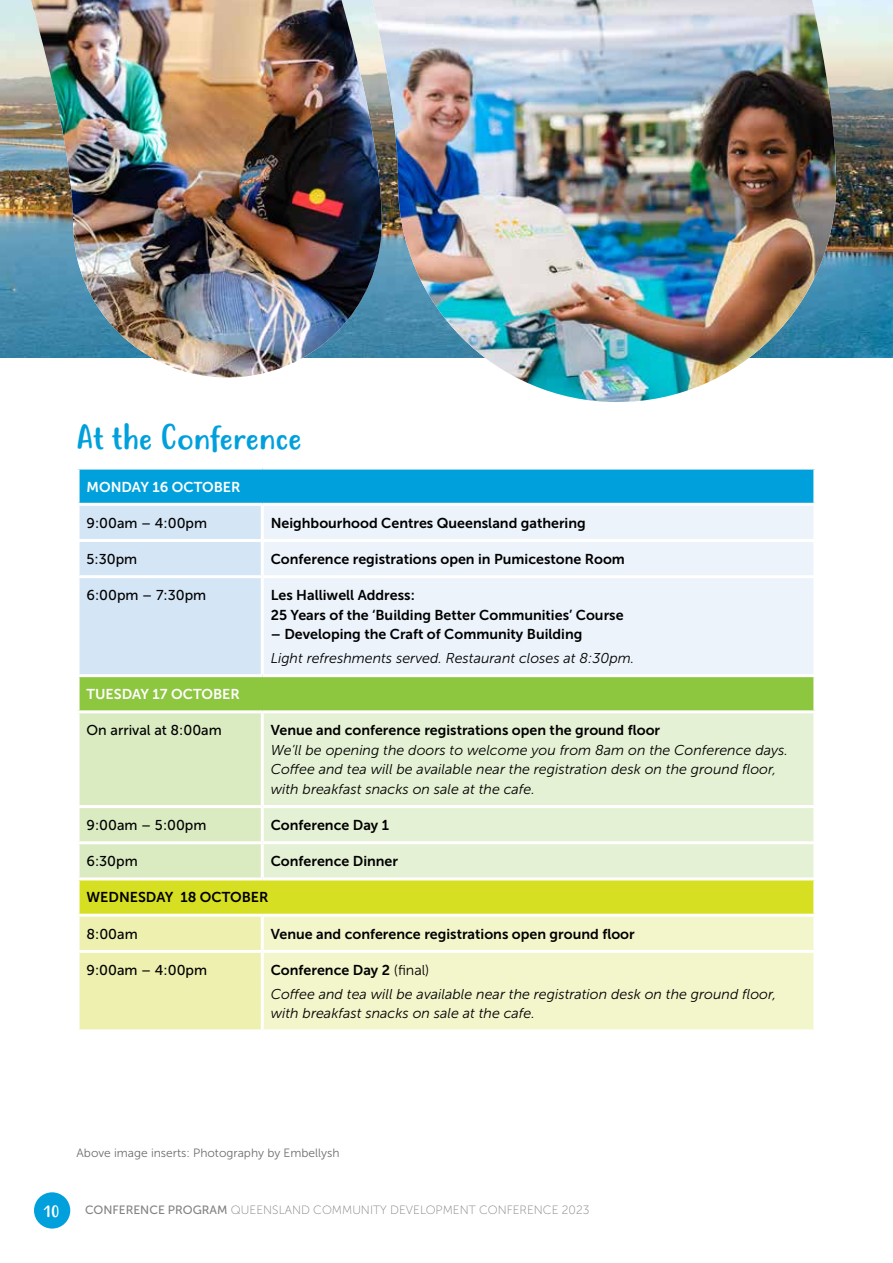
<style>
.page{position:relative;width:893px;height:1263px;background:#fff}
.page>*{position:absolute;margin:0;border:0;box-sizing:border-box;transform-origin:0 0}
.Heading{font:33px "Justtellmewhat";color:#00a0dc}
.t1{font:16.5px "Justtellmewhat";color:#fff}
.body{font:italic 14.25px/19.5px "Museo Sans 300";color:#000}
.body-2{font:14.25px/19.5px "Museo Sans 700";color:#000}
.body-3{font:14.25px "Museo Sans 500";color:#000}
.body-4{font:14.25px "Museo Sans 700";color:#fff}
.t2{font:12px "Museo Sans 100";color:#808285}
.body-5{font:12px "Museo Sans 300";color:#6d6e71}
.s1{font-family:"Museo Sans 700";font-style:normal}
.s2{font-family:"Museo Sans 300"}
.s3{font-family:"Museo Sans 500"}
</style>
<div class="page">
<img style="left:836px;top:0;width:57px;height:357px">
<img style="left:382px;top:0;width:454px;height:402px">
<img style="left:0;top:0;width:31px;height:358px">
<img style="left:31px;top:0;width:351px;height:377px">
<div style="left:78px;top:468px;width:737px;height:36px;background:#00a0dc"></div>
<div style="left:80px;top:506px;width:181px;height:168px;background:#d4e5f6"></div>
<div style="left:264px;top:506px;width:549px;height:168px;background:#ecf3fb"></div>
<div style="left:78px;top:676px;width:737px;height:36px;background:#8dc63f"></div>
<div style="left:80px;top:713px;width:181px;height:164px;background:#daebc1"></div>
<div style="left:264px;top:713px;width:549px;height:164px;background:#e5f1d4"></div>
<div style="left:78px;top:879px;width:737px;height:36px;background:#d7df23"></div>
<div style="left:80px;top:917px;width:181px;height:112px;background:#edf0ae"></div>
<div style="left:264px;top:917px;width:549px;height:112px;background:#f3f5cb"></div>
<hr style="left:77px;top:467px;width:185px;height:3px;background:#fff">
<hr style="left:77px;top:470px;width:3px;height:33px;background:#fff">
<hr style="left:262px;top:467px;width:554px;height:3px;background:#fff">
<hr style="left:813px;top:470px;width:3px;height:33px;background:#fff">
<hr style="left:77px;top:503px;width:185px;height:3px;background:#fff">
<hr style="left:262px;top:503px;width:554px;height:3px;background:#fff">
<hr style="left:77px;top:539px;width:185px;height:3px;background:#fff">
<hr style="left:262px;top:539px;width:554px;height:3px;background:#fff">
<hr style="left:77px;top:575px;width:185px;height:3px;background:#fff">
<hr style="left:262px;top:575px;width:554px;height:3px;background:#fff">
<hr style="left:77px;top:674px;width:185px;height:3px;background:#fff">
<hr style="left:77px;top:677px;width:3px;height:33px;background:#fff">
<hr style="left:262px;top:674px;width:554px;height:3px;background:#fff">
<hr style="left:813px;top:677px;width:3px;height:33px;background:#fff">
<hr style="left:77px;top:805px;width:185px;height:3px;background:#fff">
<hr style="left:262px;top:805px;width:554px;height:3px;background:#fff">
<hr style="left:77px;top:841px;width:185px;height:3px;background:#fff">
<hr style="left:262px;top:841px;width:554px;height:3px;background:#fff">
<hr style="left:77px;top:877px;width:185px;height:3px;background:#fff">
<hr style="left:77px;top:880px;width:3px;height:34px;background:#fff">
<hr style="left:77px;top:914px;width:185px;height:3px;background:#fff">
<hr style="left:77px;top:950px;width:185px;height:3px;background:#fff">
<hr style="left:262px;top:877px;width:554px;height:3px;background:#fff">
<hr style="left:262px;top:914px;width:554px;height:3px;background:#fff">
<hr style="left:262px;top:950px;width:554px;height:3px;background:#fff">
<hr style="left:813px;top:880px;width:3px;height:34px;background:#fff">
<hr style="left:262px;top:710px;width:554px;height:3px;background:#fff">
<hr style="left:77px;top:710px;width:185px;height:3px;background:#fff">
<div style="left:34px;top:1192px;width:36px;height:36px;background:#00a0dc;border-radius:50%"></div>
<p class="Heading" style="left:77px;top:417px;width:227px">At the Conference</p>
<p class="body-4" style="left:87px;top:479px;width:155px">MONDAY 16 OCTOBER</p>
<p class="body-3" style="left:87px;top:515px;width:122px">9:00am – 4:00pm</p>
<p class="body-2" style="left:271px;top:513px;width:316px">Neighbourhood Centres Queensland gathering</p>
<p class="body-3" style="left:87px;top:551px;width:52px">5:30pm</p>
<p class="body-2" style="left:271px;top:549px;width:356px">Conference registrations open in Pumicestone Room</p>
<p class="body-3" style="left:87px;top:587px;width:121px">6:00pm – 7:30pm</p>
<p class="body-2" style="left:271px;top:585px;width:354px">Les Halliwell Address:<br>25 Years of the ‘Building Better Communities’ Course</p>
<p class="body-2" style="left:271px;top:624px;width:313px">– Developing the Craft of Community Building</p>
<p class="body" style="left:271px;top:648px;width:365px">Light refreshments served. Restaurant closes at 8:30pm.</p>
<p class="body-4" style="left:87px;top:686px;width:155px">TUESDAY 17 OCTOBER</p>
<p class="body-3" style="left:87px;top:723px;width:137px">On arrival at 8:00am</p>
<p class="body" style="left:271px;top:721px;width:519px"><span class="s1">Venue and conference registrations open the ground floor<br></span>We’ll be opening the doors to welcome you from 8am on the Conference days.<br>Coffee and tea will be available near the registration desk on the ground floor, with breakfast snacks on sale at the cafe.</p>
<p class="body-3" style="left:87px;top:817px;width:122px">9:00am – 5:00pm</p>
<p class="body-2" style="left:271px;top:815px;width:120px">Conference Day 1</p>
<p class="body-3" style="left:87px;top:853px;width:53px">6:30pm</p>
<p class="body-2" style="left:271px;top:851px;width:129px">Conference Dinner</p>
<p class="body-2" style="left:87px;top:888px;width:184px">WEDNESDAY 18 OCTOBER</p>
<p class="body-3" style="left:87px;top:926px;width:53px">8:00am</p>
<p class="body-2" style="left:271px;top:924px;width:365px">Venue and conference registrations open ground floor</p>
<p class="body-3" style="left:87px;top:962px;width:122px">9:00am – 4:00pm</p>
<p class="body-2" style="left:271px;top:960px;width:160px">Conference Day 2 <span class="s2">(final)</span></p>
<p class="body" style="left:271px;top:984px;width:507px">Coffee and tea will be available near the registration desk on the ground floor, with breakfast snacks on sale at the cafe.</p>
<p class="body-5" style="left:77px;top:1146px;width:264px">Above image inserts: Photography by Embellysh</p>
<p class="t1" style="left:43px;top:1201px;width:18px">10</p>
<p class="t2" style="left:85px;top:1204px;width:506px"><span class="s3">CONFERENCE PROGRAM</span> QUEENSLAND COMMUNITY DEVELOPMENT CONFERENCE 2023</p>
</div>
